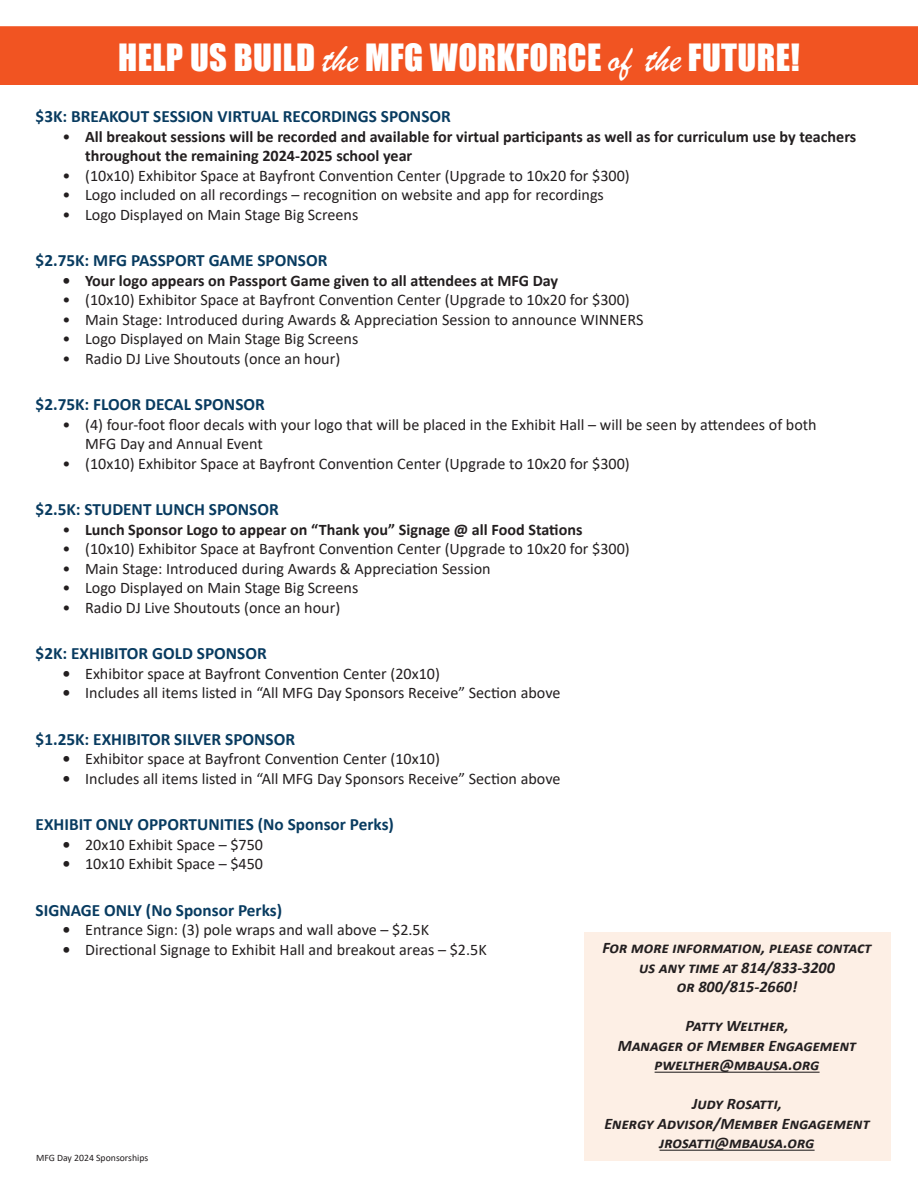
<style>
.page{position:relative;width:918px;height:1188px;background:#fff}
.page>*{position:absolute;margin:0;border:0;box-sizing:border-box;transform-origin:0 0}
.t1{font:34.5px "Impact";letter-spacing:.01em;color:#fff}
.t2{font:700 17.25px "Calibri";color:#083b60}
.t3{font:16.2px/19.5px "Calibri";color:#231f20}
.t4{font:700 16.2px/19.5px "Calibri";color:#231f20}
.t5{font:italic 700 16.2px "Calibri";color:#231f20}
.t6{font:9.75px "Calibri";color:#231f20}
.s1{font-family:"Brush Script";font-size:39px}
.s2{font-weight:400}
.s3{font-weight:700}
</style>
<div class="page">
<div style="left:0;top:25px;width:918px;height:60px;background:#f15422"></div>
<div style="left:0;top:14px;width:918px;height:12px;background:#fff"></div>
<div style="left:584px;top:932px;width:307px;height:229px;background:#fdefe5"></div>
<hr style="left:655px;top:1072px;width:165px;height:1px;background:#231f20">
<hr style="left:660px;top:1150px;width:155px;height:1px;background:#231f20">
<p class="t1" style="left:118px;top:30px;width:683px">HELP US BUILD <span class="s1">the</span> MFG WORKFORCE <span class="s1">of the</span> FUTURE!</p>
<p class="t2" style="left:36px;top:104px;width:417px">$3K: BREAKOUT SESSION VIRTUAL RECORDINGS SPONSOR</p>
<p class="t4" style="left:85px;top:126px;width:773px;text-indent:-23px"><span class="s2">•</span> All breakout sessions will be recorded and available for virtual participants as well as for curriculum use by teachers throughout the remaining 2024-2025 school year</p>
<p class="t3" style="left:63px;top:165px;width:569px">• (10x10) Exhibitor Space at Bayfront Convention Center (Upgrade to 10x20 for $300)</p>
<p class="t3" style="left:63px;top:184px;width:543px">• Logo included on all recordings – recognition on website and app for recordings</p>
<p class="t3" style="left:63px;top:204px;width:297px">• Logo Displayed on Main Stage Big Screens</p>
<p class="t2" style="left:36px;top:248px;width:293px">$2.75K: MFG PASSPORT GAME SPONSOR</p>
<p class="t4" style="left:63px;top:270px;width:497px">• Your logo appears on Passport Game given to all attendees at MFG Day</p>
<p class="t3" style="left:63px;top:289px;width:569px">• (10x10) Exhibitor Space at Bayfront Convention Center (Upgrade to 10x20 for $300)</p>
<p class="t3" style="left:63px;top:309px;width:582px">• Main Stage: Introduced during Awards &amp; Appreciation Session to announce WINNERS</p>
<p class="t3" style="left:63px;top:328px;width:297px">• Logo Displayed on Main Stage Big Screens</p>
<p class="t3" style="left:63px;top:348px;width:279px">• Radio DJ Live Shoutouts (once an hour)</p>
<p class="t2" style="left:36px;top:392px;width:231px">$2.75K: FLOOR DECAL SPONSOR</p>
<p class="t3" style="left:85px;top:414px;width:733px;text-indent:-23px">• (4) four-foot floor decals with your logo that will be placed in the Exhibit Hall – will be seen by attendees of both<br>MFG Day and Annual Event</p>
<p class="t3" style="left:63px;top:453px;width:569px">• (10x10) Exhibitor Space at Bayfront Convention Center (Upgrade to 10x20 for $300)</p>
<p class="t2" style="left:36px;top:497px;width:245px">$2.5K: STUDENT LUNCH SPONSOR</p>
<p class="t4" style="left:63px;top:519px;width:521px"><span class="s2">•</span> Lunch Sponsor Logo to appear on “Thank you” Signage @ all Food Stations</p>
<p class="t3" style="left:63px;top:538px;width:569px">• (10x10) Exhibitor Space at Bayfront Convention Center (Upgrade to 10x20 for $300)</p>
<p class="t3" style="left:63px;top:558px;width:430px">• Main Stage: Introduced during Awards &amp; Appreciation Session</p>
<p class="t3" style="left:63px;top:577px;width:297px">• Logo Displayed on Main Stage Big Screens</p>
<p class="t3" style="left:63px;top:597px;width:279px">• Radio DJ Live Shoutouts (once an hour)</p>
<p class="t2" style="left:36px;top:641px;width:233px">$2K: EXHIBITOR GOLD SPONSOR</p>
<p class="t3" style="left:63px;top:663px;width:379px"><span class="s3">•</span> Exhibitor space at Bayfront Convention Center (20x10)</p>
<p class="t3" style="left:63px;top:682px;width:499px"><span class="s3">•</span> Includes all items listed in “All MFG Day Sponsors Receive” Section above</p>
<p class="t2" style="left:36px;top:727px;width:261px">$1.25K: EXHIBITOR SILVER SPONSOR</p>
<p class="t3" style="left:63px;top:748px;width:379px"><span class="s3">•</span> Exhibitor space at Bayfront Convention Center (10x10)</p>
<p class="t3" style="left:63px;top:768px;width:499px"><span class="s3">•</span> Includes all items listed in “All MFG Day Sponsors Receive” Section above</p>
<p class="t2" style="left:36px;top:812px;width:360px">EXHIBIT ONLY OPPORTUNITIES (No Sponsor Perks)</p>
<p class="t3" style="left:63px;top:834px;width:202px"><span class="s3">•</span> 20x10 Exhibit Space – $750</p>
<p class="t3" style="left:63px;top:853px;width:202px"><span class="s3">•</span> 10x10 Exhibit Space – $450</p>
<p class="t2" style="left:36px;top:898px;width:248px">SIGNAGE ONLY (No Sponsor Perks)</p>
<p class="t3" style="left:63px;top:919px;width:368px"><span class="s3">•</span> Entrance Sign: (3) pole wraps and wall above – $2.5K</p>
<p class="t3" style="left:63px;top:939px;width:426px"><span class="s3">•</span> Directional Signage to Exhibit Hall and breakout areas – $2.5K</p>
<p class="t5" style="left:602px;top:937px;width:271px">For more information, please contact</p>
<p class="t5" style="left:639px;top:956px;width:197px">us any time at 814/833-3200</p>
<p class="t5" style="left:677px;top:976px;width:122px">or 800/815-2660!</p>
<p class="t5" style="left:685px;top:1015px;width:105px">Patty Welther,</p>
<p class="t5" style="left:618px;top:1034px;width:240px">Manager of Member Engagement</p>
<p class="t5" style="left:655px;top:1054px;width:166px">pwelther@mbausa.org</p>
<p class="t5" style="left:692px;top:1093px;width:91px">Judy Rosatti,</p>
<p class="t5" style="left:604px;top:1112px;width:267px">Energy Advisor/Member Engagement</p>
<p class="t5" style="left:660px;top:1132px;width:157px">jrosatti@mbausa.org</p>
<p class="t6" style="left:36px;top:1151px;width:114px">MFG Day 2024 Sponsorships</p>
</div>
